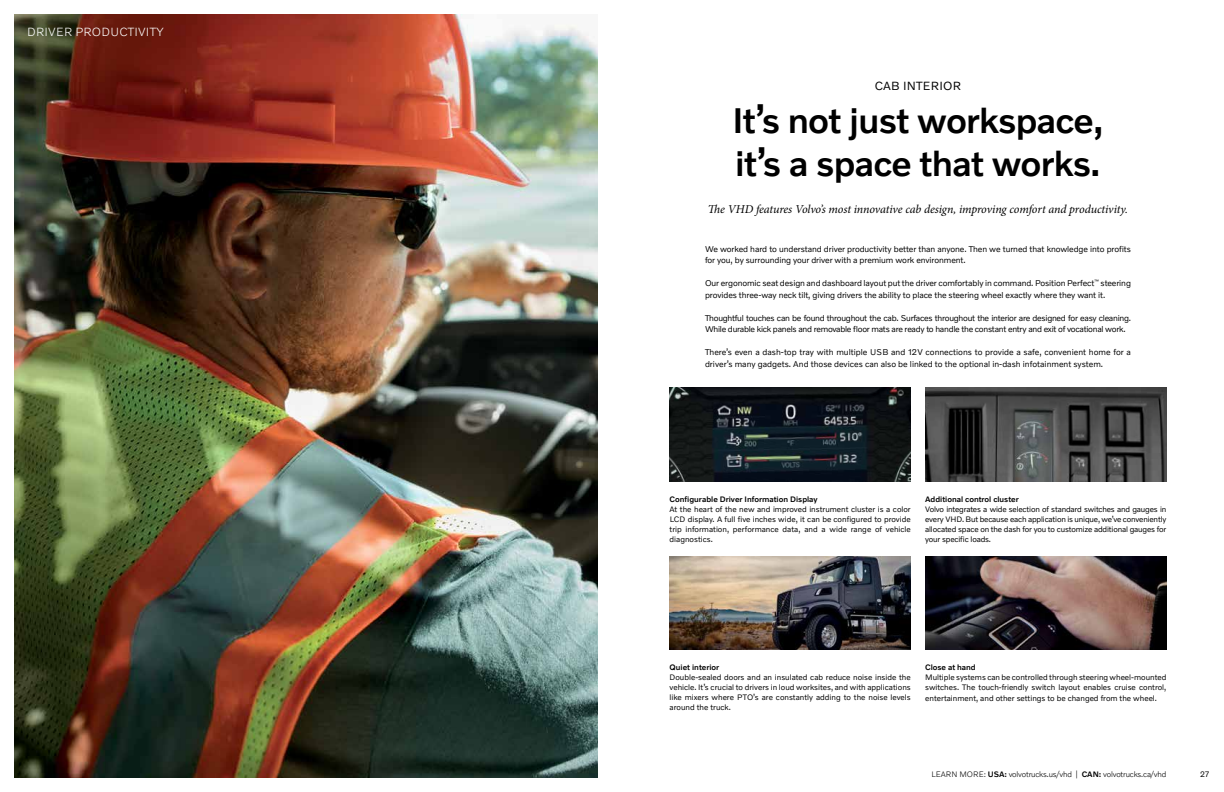
<style>
.page{position:relative;width:1224px;height:792px;background:#fff}
.page>*{position:absolute;margin:0;border:0;box-sizing:border-box;transform-origin:0 0}
.t1{font:500 36px/43.2px "Volvo Novum";letter-spacing:-.02em;color:#000}
.t2{font:italic 12px "Minion Pro";letter-spacing:-.01em;color:#000}
.t3{font:300 12px "Volvo Novum";letter-spacing:.02em;color:#fff}
.t4{font:12px "Volvo Novum";letter-spacing:.02em;color:#000}
.t5{font:8.5px/11.5px "Volvo Novum";letter-spacing:-.01em;color:#000}
.t6{font:8.5px/11.5px "Volvo Novum";letter-spacing:-.03em;color:#000}
.t7{font:8px/10px "Volvo Novum";color:#000;text-align:justify}
.t8{font:500 8px "Volvo Novum";color:#000}
.t9{font:300 8px "Volvo Novum";letter-spacing:-.02em;color:#000}
.s1{font-weight:500}
</style>
<div class="page">
<img style="left:14px;top:14px;width:584px;height:764px">
<img style="left:670px;top:556px;width:241px;height:94px">
<img style="left:925px;top:556px;width:241px;height:94px">
<img style="left:670px;top:388px;width:241px;height:93px">
<img style="left:925px;top:388px;width:241px;height:93px">
<h2 class="t3" style="left:27px;top:25px;width:138px">DRIVER PRODUCTIVITY</h2>
<h2 class="t4" style="left:875px;top:78px;width:88px">CAB INTERIOR</h2>
<h1 class="t1" style="left:732px;top:98px;width:373px">It’s not just workspace, it’s a space that works.</h1>
<h2 class="t2" style="left:708px;top:201px;width:422px">The VHD features Volvo’s most innovative cab design, improving comfort and productivity.</h2>
<p class="t5" style="left:705px;top:243px;width:428px">We worked hard to understand driver productivity better than anyone. Then we turned that knowledge into profits for you, by surrounding your driver with a premium work environment.</p>
<p class="t5" style="left:705px;top:277px;width:428px">Our ergonomic seat design and dashboard layout put the driver comfortably in command. Position Perfect<sup>™</sup> steering provides three-way neck tilt, giving drivers the ability to place the steering wheel exactly where they want it.</p>
<p class="t6" style="left:705px;top:312px;width:428px">Thoughtful touches can be found throughout the cab. Surfaces throughout the interior are designed for easy cleaning.<br>While durable kick panels and removable floor mats are ready to handle the constant entry and exit of vocational work.</p>
<p class="t5" style="left:705px;top:346px;width:427px">There’s even a dash-top tray with multiple USB and 12V connections to provide a safe, convenient home for a driver’s many gadgets. And those devices can also be linked to the optional in-dash infotainment system.</p>
<p class="t8" style="left:670px;top:494px;width:150px">Configurable Driver Information Display</p>
<p class="t7" style="left:670px;top:503px;width:243px">At the heart of the new and improved instrument cluster is a color LCD display. A full five inches wide, it can be configured to provide trip information, performance data, and a wide range of vehicle diagnostics.</p>
<p class="t8" style="left:925px;top:494px;width:95px">Additional control cluster</p>
<p class="t7" style="left:925px;top:503px;width:243px">Volvo integrates a wide selection of standard switches and gauges in every VHD. But because each application is unique, we’ve conveniently allocated space on the dash for you to customize additional gauges for your specific loads.</p>
<p class="t8" style="left:670px;top:662px;width:51px">Quiet interior</p>
<p class="t7" style="left:670px;top:672px;width:243px">Double-sealed doors and an insulated cab reduce noise inside the vehicle. It’s crucial to drivers in loud worksites, and with applications like mixers where PTO’s are constantly adding to the noise levels around the truck.</p>
<p class="t8" style="left:925px;top:662px;width:52px">Close at hand</p>
<p class="t7" style="left:925px;top:672px;width:243px">Multiple systems can be controlled through steering wheel-mounted switches. The touch-friendly switch layout enables cruise control,</p>
<p class="t7" style="left:925px;top:693px;width:233px">entertainment, and other settings to be changed from the wheel.</p>
<p class="t9" style="left:931px;top:770px;width:237px">LEARN MORE: <span class="s1">USA:</span> volvotrucks.us/vhd | <span class="s1">CAN:</span> volvotrucks.ca/vhd</p>
<p class="t7" style="left:1200px;top:769px;width:11px">27</p>
</div>
